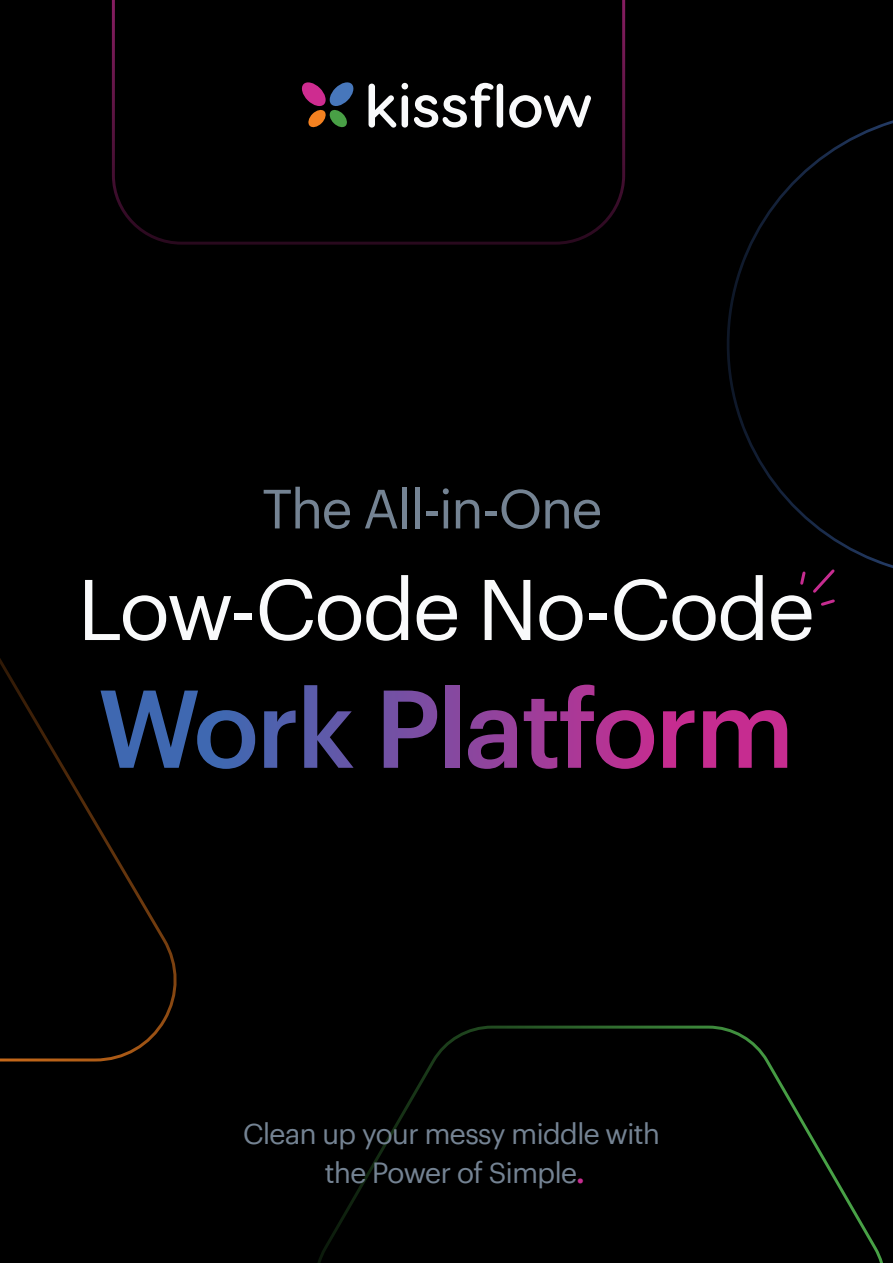
<style>
.page{position:relative;width:893px;height:1263px;background:#000}
.page>*{position:absolute;margin:0;border:0;box-sizing:border-box;transform-origin:0 0}
.t1{font:84px "Graphik Web";letter-spacing:-.04em;color:#f9fafb}
.t2{font:54px "Graphik Web";letter-spacing:-.04em;color:#748393}
.t3{font:28.5px/39px "Graphik Web";letter-spacing:-.04em;color:#748393;text-align:center}
.s1{font-weight:600;color:#c62d90}
</style>
<div class="page">
<svg style="left:112px;top:0;width:513px;height:245px"></svg>
<svg style="left:0;top:658px;width:177px;height:403px"></svg>
<svg style="left:727px;top:120px;width:166px;height:448px"></svg>
<svg style="left:317px;top:1025px;width:566px;height:238px"></svg>
<svg style="left:798px;top:567px;width:39px;height:39px"></svg>
<svg style="left:101px;top:690px;width:154px;height:79px"></svg>
<svg style="left:264px;top:710px;width:32px;height:58px"></svg>
<svg style="left:304px;top:685px;width:50px;height:83px"></svg>
<svg style="left:384px;top:690px;width:53px;height:78px"></svg>
<div style="left:446px;top:685px;width:13px;height:83px;background:#8549a0"></div>
<svg style="left:468px;top:710px;width:49px;height:59px"></svg>
<svg style="left:524px;top:685px;width:130px;height:84px"></svg>
<svg style="left:663px;top:710px;width:31px;height:58px"></svg>
<svg style="left:703px;top:710px;width:84px;height:58px"></svg>
<h2 class="t2" style="left:262px;top:468px;width:342px">The All-in-One</h2>
<h1 class="t1" style="left:77px;top:546px;width:740px">Low-Code No-Code</h1>
<p class="t3" style="left:243px;top:1112px;width:419px">Clean up your messy middle with the Power of Simple<span class="s1">.</span></p>
</div>
